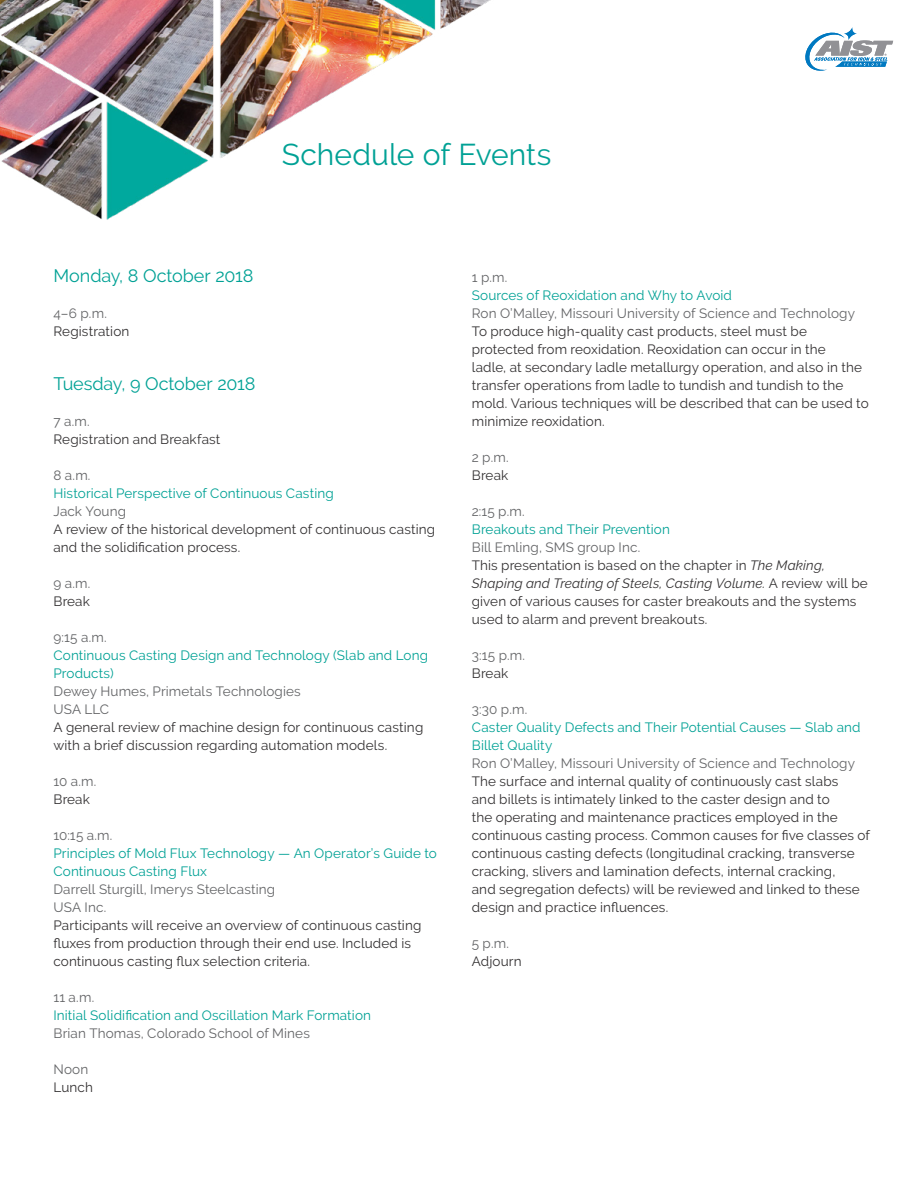
<style>
.page{position:relative;width:918px;height:1188px;background:#fff}
.page>*{position:absolute;margin:0;border:0;box-sizing:border-box;transform-origin:0 0}
.t1{font:30px "Raleway";color:#00a195}
.t2{font:18px "Raleway";letter-spacing:-.005em;color:#00a195}
.t3{font:13.5px/18px "Raleway";letter-spacing:.01em;color:#333132}
.t4{font:13.5px/18px "Raleway";letter-spacing:.01em;color:#00a195}
.t5{font:13.5px/18px "Raleway";letter-spacing:.01em;color:#636466}
.s1{color:#636466}
.s2{font-style:italic}
</style>
<div class="page">
<img style="left:0;top:0;width:491px;height:220px">
<svg style="left:805px;top:27px;width:88px;height:44px"></svg>
<h1 class="t1" style="left:282px;top:137px;width:271px">Schedule of Events</h1>
<h2 class="t2" style="left:53px;top:265px;width:201px">Monday, 8 October 2018</h2>
<p class="t5" style="left:53px;top:304px;width:55px">4–6 p.m.</p>
<p class="t3" style="left:53px;top:322px;width:77px">Registration</p>
<h2 class="t2" style="left:53px;top:373px;width:203px">Tuesday, 9 October 2018</h2>
<p class="t5" style="left:53px;top:412px;width:38px">7 a.m.</p>
<p class="t3" style="left:53px;top:430px;width:169px">Registration and Breakfast</p>
<p class="t5" style="left:53px;top:466px;width:39px">8 a.m.</p>
<p class="t4" style="left:53px;top:484px;width:282px">Historical Perspective of Continuous Casting</p>
<p class="t5" style="left:53px;top:502px;width:74px">Jack Young</p>
<p class="t3" style="left:53px;top:520px;width:383px">A review of the historical development of continuous casting and the solidification process.</p>
<p class="t5" style="left:53px;top:574px;width:38px">9 a.m.</p>
<p class="t3" style="left:53px;top:592px;width:38px">Break</p>
<p class="t5" style="left:53px;top:628px;width:55px">9:15 a.m.</p>
<p class="t4" style="left:53px;top:646px;width:376px">Continuous Casting Design and Technology (Slab and Long<br>Products)</p>
<p class="t5" style="left:53px;top:682px;width:249px">Dewey Humes, Primetals Technologies<br>USA LLC</p>
<p class="t3" style="left:53px;top:718px;width:371px">A general review of machine design for continuous casting with a brief discussion regarding automation models.</p>
<p class="t5" style="left:53px;top:772px;width:44px">10 a.m.</p>
<p class="t3" style="left:53px;top:790px;width:38px">Break</p>
<p class="t5" style="left:53px;top:826px;width:60px">10:15 a.m.</p>
<p class="t4" style="left:53px;top:844px;width:385px">Principles of Mold Flux Technology — An Operator’s Guide to<br>Continuous Casting Flux</p>
<p class="t5" style="left:53px;top:880px;width:223px">Darrell Sturgill, Imerys Steelcasting<br>USA Inc.</p>
<p class="t3" style="left:53px;top:916px;width:369px">Participants will receive an overview of continuous casting fluxes from production through their end use. Included is continuous casting flux selection criteria.</p>
<p class="t5" style="left:53px;top:988px;width:42px">11 a.m.</p>
<p class="t4" style="left:53px;top:1006px;width:319px">Initial Solidification and Oscillation Mark Formation</p>
<p class="t5" style="left:53px;top:1024px;width:258px">Brian Thomas, Colorado School of Mines</p>
<p class="t5" style="left:53px;top:1060px;width:36px">Noon</p>
<p class="t3" style="left:53px;top:1078px;width:41px">Lunch</p>
<p class="t5" style="left:472px;top:268px;width:37px">1 p.m.</p>
<p class="t4" style="left:472px;top:286px;width:262px">Sources of Reoxidation and Why to Avoid</p>
<p class="t5" style="left:472px;top:304px;width:385px">Ron O’Malley, Missouri University of Science and Technology</p>
<p class="t3" style="left:472px;top:322px;width:398px">To produce high-quality cast products, steel must be protected from reoxidation. Reoxidation can occur in the<br>ladle, at secondary ladle metallurgy operation, and also in the transfer operations from ladle to tundish and tundish to the mold. Various techniques will be described that can be used to minimize reoxidation.</p>
<p class="t5" style="left:472px;top:448px;width:38px">2 p.m.</p>
<p class="t3" style="left:472px;top:466px;width:38px">Break</p>
<p class="t5" style="left:472px;top:502px;width:54px">2:15 p.m.</p>
<p class="t4" style="left:472px;top:520px;width:200px">Breakouts and Their Prevention</p>
<p class="t3" style="left:472px;top:538px;width:398px"><span class="s1">Bill Emling, SMS group Inc.<br></span>This presentation is based on the chapter in <span class="s2">The Making, Shaping and Treating of Steels, Casting Volume.</span> A review will be given of various causes for caster breakouts and the systems used to alarm and prevent breakouts.</p>
<p class="t5" style="left:472px;top:646px;width:55px">3:15 p.m.</p>
<p class="t3" style="left:472px;top:664px;width:38px">Break</p>
<p class="t5" style="left:472px;top:700px;width:57px">3:30 p.m.</p>
<p class="t4" style="left:472px;top:718px;width:390px">Caster Quality Defects and Their Potential Causes — Slab and<br>Billet Quality</p>
<p class="t5" style="left:472px;top:754px;width:385px">Ron O’Malley, Missouri University of Science and Technology</p>
<p class="t3" style="left:472px;top:772px;width:400px">The surface and internal quality of continuously cast slabs<br>and billets is intimately linked to the caster design and to<br>the operating and maintenance practices employed in the continuous casting process. Common causes for five classes of continuous casting defects (longitudinal cracking, transverse cracking, slivers and lamination defects, internal cracking,<br>and segregation defects) will be reviewed and linked to these design and practice influences.</p>
<p class="t5" style="left:472px;top:934px;width:39px">5 p.m.</p>
<p class="t3" style="left:472px;top:952px;width:51px">Adjourn</p>
</div>
